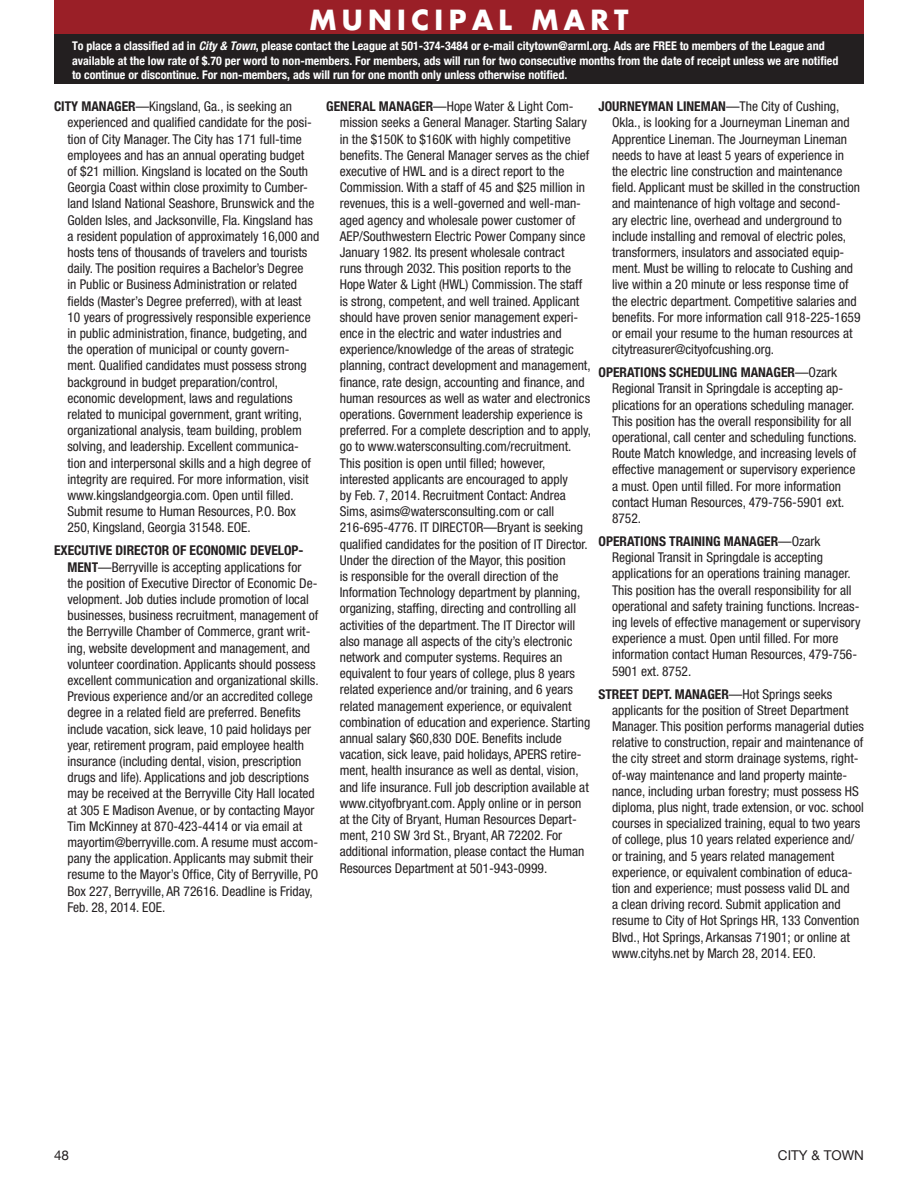
<style>
.page{position:relative;width:918px;height:1188px;background:#fff}
.page>*{position:absolute;margin:0;border:0;box-sizing:border-box;transform-origin:0 0}
.t1{font:700 27px "Futura";letter-spacing:.2em;color:#fff}
.t2{font:condensed 13.5px/16.2px "Helvetica Neue";color:#231f20}
.t3{font:13.5px "Helvetica Neue";color:#231f20}
.t4{font:700 condensed 12px/14.4px "Helvetica Neue";color:#fff}
.s1{font-style:italic}
.s2{font-weight:700}
</style>
<div class="page">
<div style="left:54px;top:0;width:810px;height:35px;background:#9a1f27"></div>
<div style="left:54px;top:34px;width:810px;height:50px;background:#231f20"></div>
<h1 class="t1" style="left:310px;top:1px;width:161px">MU NIC IPAL</h1>
<h1 class="t1" style="left:532px;top:1px;width:55px">MART</h1>
<p class="t4" style="left:72px;top:39px;width:768px">To place a classified ad in <span class="s1">City &amp; Town</span>, please contact the League at 501-374-3484 or e-mail citytown@arml.org. Ads are FREE to members of the League and available at the low rate of $.70 per word to non-members. For members, ads will run for two consecutive months from the date of receipt unless we are notified to continue or discontinue. For non-members, ads will run for one month only unless otherwise notified.</p>
<p class="t2" style="left:68px;top:98px;width:253px;text-indent:-14px"><span class="s2">CITY MANAGER</span>—Kingsland, Ga., is seeking an experienced and qualified candidate for the posi&shy;tion of City Manager. The City has 171 full-time employees and has an annual operating budget<br>of $21 million. Kingsland is located on the South Georgia Coast within close proximity to Cumber&shy;land Island National Seashore, Brunswick and the Golden Isles, and Jacksonville, Fla. Kingsland has a resident population of approximately 16,000 and hosts tens of thousands of travelers and tourists daily. The position requires a Bachelor’s Degree<br>in Public or Business Administration or related fields (Master’s Degree preferred), with at least<br>10 years of progressively responsible experience in public administration, finance, budgeting, and the operation of municipal or county govern&shy;ment. Qualified candidates must possess strong background in budget preparation/control, economic development, laws and regulations related to municipal government, grant writing, organizational analysis, team building, problem solving, and leadership. Excellent communica&shy;tion and interpersonal skills and a high degree of integrity are required. For more information, visit www.kingslandgeorgia.com. Open until filled.<br>Submit resume to Human Resources, P.O. Box 250, Kingsland, Georgia 31548. EOE.</p>
<p class="t2" style="left:68px;top:542px;width:253px;text-indent:-14px"><span class="s2">EXECUTIVE DIRECTOR OF ECONOMIC DEVELOP-MENT</span>—Berryville is accepting applications for the position of Executive Director of Economic De&shy;velopment. Job duties include promotion of local businesses, business recruitment, management of the Berryville Chamber of Commerce, grant writ&shy;ing, website development and management, and volunteer coordination. Applicants should possess excellent communication and organizational skills.<br>Previous experience and/or an accredited college degree in a related field are preferred. Benefits include vacation, sick leave, 10 paid holidays per year, retirement program, paid employee health insurance (including dental, vision, prescription drugs and life). Applications and job descriptions may be received at the Berryville City Hall located at 305 E Madison Avenue, or by contacting Mayor Tim McKinney at 870-423-4414 or via email at mayortim@berryville.com. A resume must accom&shy;pany the application. Applicants may submit their resume to the Mayor’s Office, City of Berryville, PO Box 227, Berryville, AR 72616. Deadline is Friday, Feb. 28, 2014. EOE.</p>
<p class="t2" style="left:340px;top:98px;width:253px;text-indent:-14px"><span class="s2">GENERAL MANAGER</span>—Hope Water &amp; Light Com&shy;mission seeks a General Manager. Starting Salary in the $150K to $160K with highly competitive benefits. The General Manager serves as the chief executive of HWL and is a direct report to the Commission. With a staff of 45 and $25 million in revenues, this is a well-governed and well-man&shy;aged agency and wholesale power customer of AEP/Southwestern Electric Power Company since January 1982. Its present wholesale contract<br>runs through 2032. This position reports to the Hope Water &amp; Light (HWL) Commission. The staff is strong, competent, and well trained. Applicant should have proven senior management experi&shy;ence in the electric and water industries and experience/knowledge of the areas of strategic planning, contract development and management, finance, rate design, accounting and finance, and human resources as well as water and electronics operations. Government leadership experience is preferred. For a complete description and to apply, go to www.watersconsulting.com/recruitment.<br>This position is open until filled; however, interested applicants are encouraged to apply<br>by Feb. 7, 2014. Recruitment Contact: Andrea Sims, asims@watersconsulting.com or call 216-695-4776. IT DIRECTOR—Bryant is seeking qualified candidates for the position of IT Director.<br>Under the direction of the Mayor, this position<br>is responsible for the overall direction of the Information Technology department by planning, organizing, staffing, directing and controlling all activities of the department. The IT Director will also manage all aspects of the city’s electronic network and computer systems. Requires an equivalent to four years of college, plus 8 years related experience and/or training, and 6 years related management experience, or equivalent combination of education and experience. Starting annual salary $60,830 DOE. Benefits include vacation, sick leave, paid holidays, APERS retire&shy;ment, health insurance as well as dental, vision, and life insurance. Full job description available at www.cityofbryant.com. Apply online or in person at the City of Bryant, Human Resources Depart&shy;ment, 210 SW 3rd St., Bryant, AR 72202. For additional information, please contact the Human Resources Department at 501-943-0999.</p>
<p class="t2" style="left:612px;top:98px;width:250px;text-indent:-14px"><span class="s2">JOURNEYMAN LINEMAN</span>—The City of Cushing, Okla., is looking for a Journeyman Lineman and Apprentice Lineman. The Journeyman Lineman needs to have at least 5 years of experience in the electric line construction and maintenance field. Applicant must be skilled in the construction and maintenance of high voltage and second-<br>ary electric line, overhead and underground to include installing and removal of electric poles, transformers, insulators and associated equip&shy;ment. Must be willing to relocate to Cushing and live within a 20 minute or less response time of the electric department. Competitive salaries and benefits. For more information call 918-225-1659 or email your resume to the human resources at citytreasurer@cityofcushing.org.</p>
<p class="t2" style="left:612px;top:364px;width:246px;text-indent:-14px"><span class="s2">OPERATIONS SCHEDULING MANAGER</span>—Ozark Regional Transit in Springdale is accepting ap&shy;plications for an operations scheduling manager.<br>This position has the overall responsibility for all operational, call center and scheduling functions.<br>Route Match knowledge, and increasing levels of effective management or supervisory experience a must. Open until filled. For more information contact Human Resources, 479-756-5901 ext.<br>8752.</p>
<p class="t2" style="left:612px;top:533px;width:250px;text-indent:-14px"><span class="s2">OPERATIONS TRAINING MANAGER</span>—Ozark Regional Transit in Springdale is accepting applications for an operations training manager.<br>This position has the overall responsibility for all operational and safety training functions. Increas&shy;ing levels of effective management or supervisory experience a must. Open until filled. For more information contact Human Resources, 479-756- 5901 ext. 8752.</p>
<p class="t2" style="left:612px;top:686px;width:254px;text-indent:-14px"><span class="s2">STREET DEPT. MANAGER</span>—Hot Springs seeks applicants for the position of Street Department Manager. This position performs managerial duties relative to construction, repair and maintenance of the city street and storm drainage systems, right&shy;of-way maintenance and land property mainte&shy;nance, including urban forestry; must possess HS diploma, plus night, trade extension, or voc. school courses in specialized training, equal to two years of college, plus 10 years related experience and/ or training, and 5 years related management experience, or equivalent combination of educa&shy;tion and experience; must possess valid DL and<br>a clean driving record. Submit application and resume to City of Hot Springs HR, 133 Convention Blvd., Hot Springs, Arkansas 71901; or online at www.cityhs.net by March 28, 2014. EEO.</p>
<p class="t3" style="left:54px;top:1148px;width:17px">48</p>
<p class="t3" style="left:778px;top:1148px;width:88px">CITY &amp; TOWN</p>
</div>
